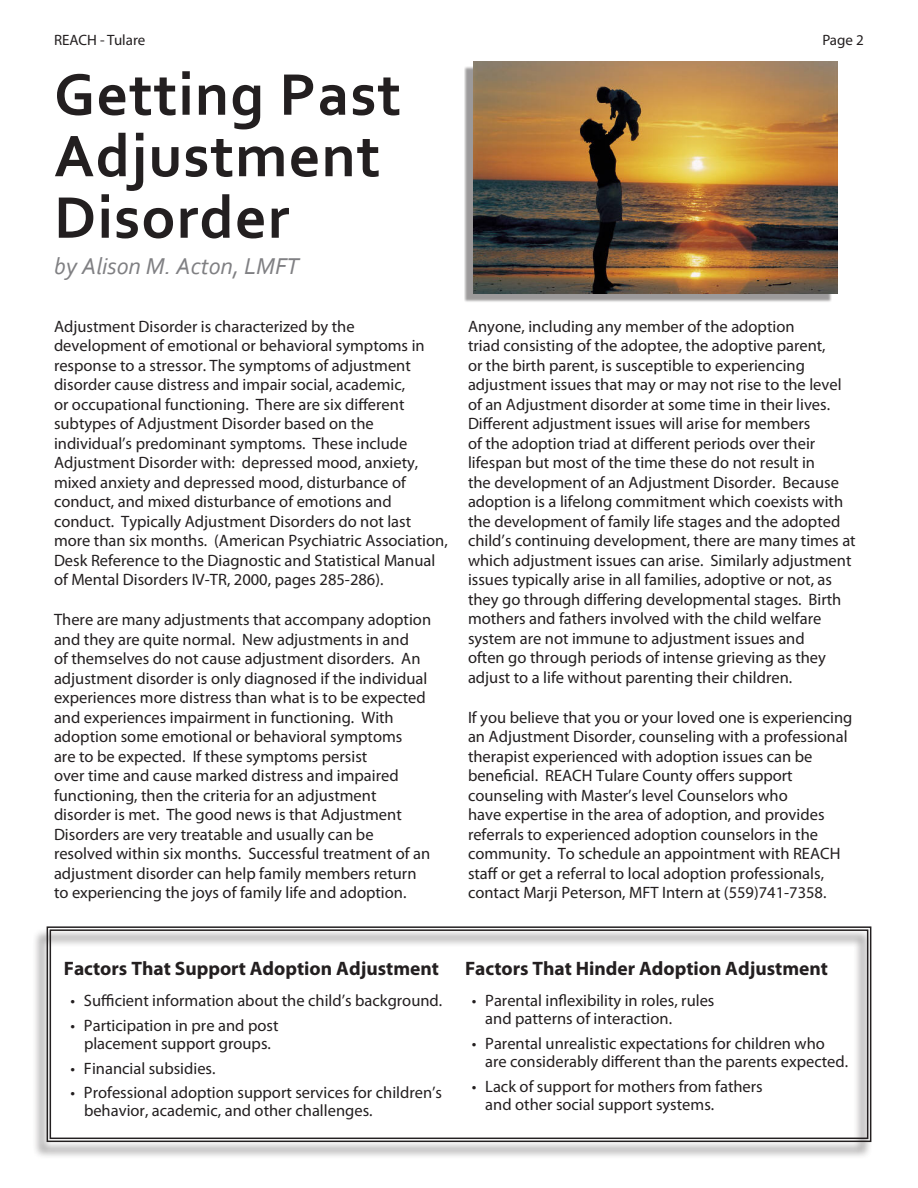
<style>
.page{position:relative;width:918px;height:1188px;background:#fff}
.page>*{position:absolute;margin:0;border:0;box-sizing:border-box;transform-origin:0 0}
.t1{font:700 61.5px/61.5px "Corbel";letter-spacing:.02em;color:#231f20}
.t2{font:italic 24px "Corbel";color:#808083}
.t3{font:700 19.5px "Myriad Pro";color:#231f20}
.t4{font:16.5px/19.5px "Myriad Pro";color:#231f20}
.t5{font:15px "Myriad Pro";color:#231f20}
</style>
<div class="page">
<div style="left:33px;top:928px;width:840px;height:231px;background:#231f20;opacity:.75"></div>
<svg style="left:46px;top:926px;width:826px;height:217px"></svg>
<div style="left:50px;top:929px;width:818px;height:210px;border:1px solid #231f20"></div>
<div style="left:464px;top:66px;width:368px;height:237px;background:#231f20;opacity:.45"></div>
<img style="left:473px;top:62px;width:365px;height:231px">
<p class="t5" style="left:54px;top:30px;width:93px">REACH - Tulare</p>
<p class="t5" style="left:822px;top:30px;width:43px">Page 2</p>
<p class="t1" style="left:54px;top:62px;width:348px">Getting Past<br>Adjustment<br>Disorder</p>
<p class="t2" style="left:54px;top:251px;width:247px">by Alison M. Acton, LMFT</p>
<p class="t4" style="left:54px;top:316px;width:395px">Adjustment Disorder is characterized by the development of emotional or behavioral symptoms in response to a stressor. The symptoms of adjustment disorder cause distress and impair social, academic,<br>or occupational functioning. There are six different subtypes of Adjustment Disorder based on the individual’s predominant symptoms. These include Adjustment Disorder with: depressed mood, anxiety, mixed anxiety and depressed mood, disturbance of conduct, and mixed disturbance of emotions and conduct. Typically Adjustment Disorders do not last more than six months. (American Psychiatric Association, Desk Reference to the Diagnostic and Statistical Manual of Mental Disorders IV-TR, 2000, pages 285-286).</p>
<p class="t4" style="left:54px;top:610px;width:379px">There are many adjustments that accompany adoption and they are quite normal. New adjustments in and<br>of themselves do not cause adjustment disorders. An adjustment disorder is only diagnosed if the individual experiences more distress than what is to be expected and experiences impairment in functioning. With adoption some emotional or behavioral symptoms<br>are to be expected. If these symptoms persist<br>over time and cause marked distress and impaired functioning, then the criteria for an adjustment disorder is met. The good news is that Adjustment Disorders are very treatable and usually can be resolved within six months. Successful treatment of an adjustment disorder can help family members return to experiencing the joys of family life and adoption.</p>
<p class="t4" style="left:468px;top:316px;width:389px">Anyone, including any member of the adoption<br>triad consisting of the adoptee, the adoptive parent,<br>or the birth parent, is susceptible to experiencing adjustment issues that may or may not rise to the level of an Adjustment disorder at some time in their lives.<br>Different adjustment issues will arise for members<br>of the adoption triad at different periods over their lifespan but most of the time these do not result in<br>the development of an Adjustment Disorder. Because adoption is a lifelong commitment which coexists with the development of family life stages and the adopted child’s continuing development, there are many times at which adjustment issues can arise. Similarly adjustment issues typically arise in all families, adoptive or not, as they go through differing developmental stages. Birth mothers and fathers involved with the child welfare system are not immune to adjustment issues and<br>often go through periods of intense grieving as they adjust to a life without parenting their children.</p>
<p class="t4" style="left:468px;top:707px;width:386px">If you believe that you or your loved one is experiencing an Adjustment Disorder, counseling with a professional therapist experienced with adoption issues can be beneficial. REACH Tulare County offers support counseling with Master’s level Counselors who<br>have expertise in the area of adoption, and provides referrals to experienced adoption counselors in the community. To schedule an appointment with REACH staff or get a referral to local adoption professionals, contact Marji Peterson, MFT Intern at (559)741-7358.</p>
<p class="t3" style="left:64px;top:955px;width:377px">Factors That Support Adoption Adjustment</p>
<p class="t4" style="left:70px;top:991px;width:373px">• Sufficient information about the child’s background.</p>
<p class="t4" style="left:70px;top:1016px;width:209px;line-height:18px;text-align:center">• Participation in pre and post placement support groups.</p>
<p class="t4" style="left:70px;top:1058px;width:147px">• Financial subsidies.</p>
<p class="t4" style="left:84px;top:1084px;width:360px;line-height:18px;text-indent:-14px">• Professional adoption support services for children’s behavior, academic, and other challenges.</p>
<p class="t3" style="left:465px;top:955px;width:365px">Factors That Hinder Adoption Adjustment</p>
<p class="t4" style="left:485px;top:991px;width:231px;line-height:18px;text-indent:-14px">• Parental inflexibility in roles, rules and patterns of interaction.</p>
<p class="t4" style="left:485px;top:1034px;width:365px;line-height:18px;text-indent:-14px">• Parental unrealistic expectations for children who are considerably different than the parents expected.</p>
<p class="t4" style="left:485px;top:1077px;width:279px;line-height:18px;text-indent:-14px">• Lack of support for mothers from fathers and other social support systems.</p>
</div>
